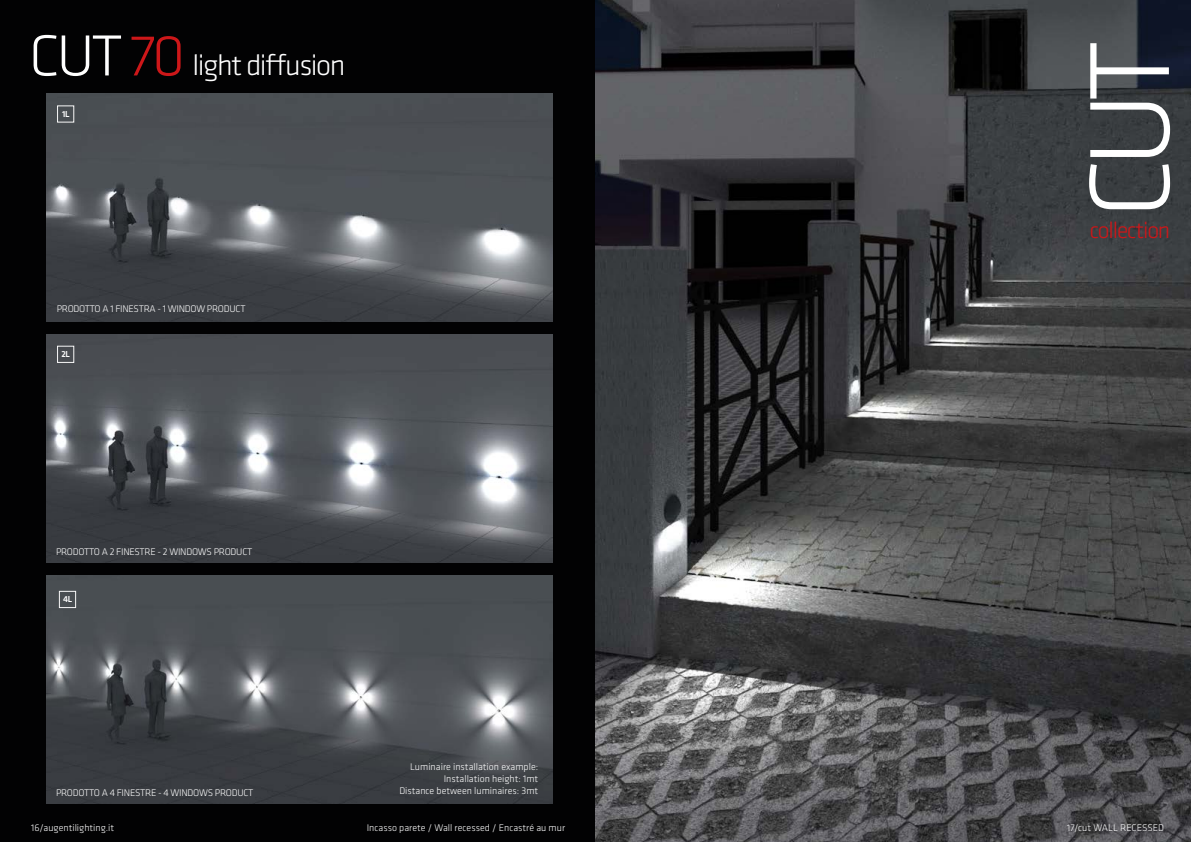
<style>
.page{position:relative;width:1191px;height:842px;background:#fff}
.page>*{position:absolute;margin:0;border:0;box-sizing:border-box;transform-origin:0 0}
.t1{font:300 118px "Klavika";color:#fff}
.t2{font:300 30px "Klavika";letter-spacing:-.05em;color:#fff}
.t3{font:300 23.7px "Klavika";letter-spacing:-.05em;color:#cd1719}
.t4{font:300 10px "Klavika";color:#fff}
.t5{font:300 10px "Klavika";letter-spacing:-.025em;color:#fff}
.t6{font:500 9px "Klavika";color:#fff}
.s1{font-size:60px}
.s2{font-size:60px;color:#cd1719}
</style>
<div class="page">
<div style="left:0;top:0;width:626px;height:842px;background:#020203"></div>
<img style="left:46px;top:93px;width:507px;height:228px">
<img style="left:46px;top:334px;width:507px;height:228px">
<img style="left:46px;top:576px;width:507px;height:228px">
<img style="left:595px;top:0;width:596px;height:842px">
<div style="left:57px;top:106px;width:17px;height:16px;border:1px solid #f8f8f8"></div>
<div style="left:57px;top:346px;width:17px;height:17px;border:1px solid #f8f8f8"></div>
<div style="left:59px;top:591px;width:17px;height:17px;border:1px solid #f8f8f8"></div>
<p class="t2" style="left:29px;top:49px;width:318px"><span class="s1">CUT</span> <span class="s2">70</span> light diffusion</p>
<p class="t6" style="left:62px;top:109px;width:9px">1L</p>
<p class="t5" style="left:57px;top:303px;width:190px">PRODOTTO A 1 FINESTRA - 1 WINDOW PRODUCT</p>
<p class="t6" style="left:61px;top:349px;width:10px">2L</p>
<p class="t5" style="left:56px;top:546px;width:198px">PRODOTTO A 2 FINESTRE - 2 WINDOWS PRODUCT</p>
<p class="t6" style="left:63px;top:594px;width:11px">4L</p>
<p class="t5" style="left:56px;top:787px;width:199px">PRODOTTO A 4 FINESTRE - 4 WINDOWS PRODUCT</p>
<p class="t4" style="left:410px;top:761px;width:130px">Luminaire installation example:</p>
<p class="t4" style="left:444px;top:773px;width:96px">Installation height: 1mt</p>
<p class="t4" style="left:399px;top:785px;width:140px">Distance between luminaires: 3mt</p>
<p class="t1" style="left:1065px;top:218px;width:179px;rotate:-90deg">CUT</p>
<p class="t3" style="left:1089px;top:217px;width:82px">collection</p>
<p class="t4" style="left:31px;top:822px;width:85px">16/augentilighting.it</p>
<p class="t4" style="left:367px;top:822px;width:200px">Incasso parete / Wall recessed / Encastré au mur</p>
<p class="t4" style="left:1067px;top:822px;width:99px">17/cut WALL RECESSED</p>
</div>
